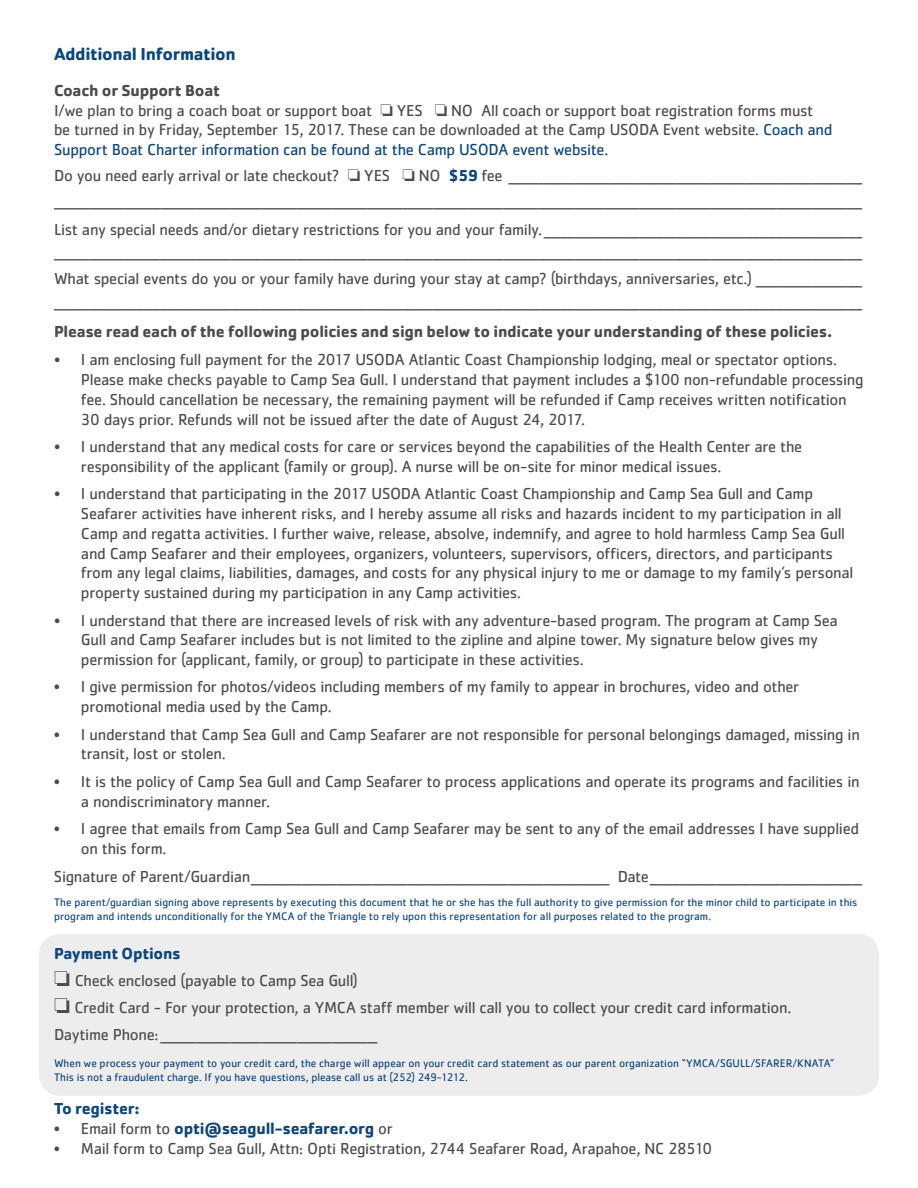
<style>
.page{position:relative;width:918px;height:1188px;background:#fff}
.page>*{position:absolute;margin:0;border:0;box-sizing:border-box;transform-origin:0 0}
.t1{font:700 18px "Cachet Std";letter-spacing:-.02em;color:#0d467a}
.t2{font:16.5px/19.8px "Cachet Std";letter-spacing:-.02em;color:#4b4c4d}
.t3{font:700 16.5px "Cachet Std";letter-spacing:-.015em;color:#4b4c4d}
.t4{font:700 16.5px "Cachet Std";letter-spacing:-.015em;color:#0d467a}
.t5{font:11.4px/13.6px "Cachet Std";letter-spacing:-.005em;color:#0d467a}
.s1{font-weight:700}
.s2{color:#0d467a}
.s3{font-weight:700;color:#0d467a}
.s4{font-weight:400;color:#4b4c4d}
</style>
<div class="page">
<div style="left:39px;top:934px;width:840px;height:162px;background:#ededed;border-radius:22px"></div>
<p class="t1" style="left:54px;top:43px;width:183px">Additional Information</p>
<p class="t2" style="left:54px;top:80px;width:780px"><span class="s1">Coach or Support Boat<br></span>I/we plan to bring a coach boat or support boat ❏ YES ❏ NO All coach or support boat registration forms must be turned in by Friday, September 15, 2017. These can be downloaded at the Camp USODA Event website. <span class="s2">Coach and Support Boat Charter information can be found at the Camp USODA event website.</span></p>
<p class="t2" style="left:54px;top:162px;width:810px;line-height:25.5px">Do you need early arrival or late checkout? ❏ YES ❏ NO <span class="s3">$59</span> fee ______________________________________________________________________ ________________________________________________________________________________________________________________________________________________________________</p>
<p class="t2" style="left:54px;top:218px;width:810px;line-height:22.5px">List any special needs and/or dietary restrictions for you and your family._______________________________________________________________ ________________________________________________________________________________________________________________________________________________________________</p>
<p class="t2" style="left:54px;top:267px;width:810px;line-height:22.5px">What special events do you or your family have during your stay at camp? (birthdays, anniversaries, etc.) _____________________ ________________________________________________________________________________________________________________________________________________________________</p>
<p class="t3" style="left:54px;top:321px;width:780px">Please read each of the following policies and sign below to indicate your understanding of these policies.</p>
<p class="t2" style="left:81px;top:350px;width:784px;text-indent:-27px">• I am enclosing full payment for the 2017 USODA Atlantic Coast Championship lodging, meal or spectator options.<br>Please make checks payable to Camp Sea Gull. I understand that payment includes a $100 non-refundable processing fee. Should cancellation be necessary, the remaining payment will be refunded if Camp receives written notification 30 days prior. Refunds will not be issued after the date of August 24, 2017.</p>
<p class="t2" style="left:81px;top:437px;width:723px;text-indent:-27px">• I understand that any medical costs for care or services beyond the capabilities of the Health Center are the responsibility of the applicant (family or group). A nurse will be on-site for minor medical issues.</p>
<p class="t2" style="left:81px;top:484px;width:774px;text-indent:-27px">• I understand that participating in the 2017 USODA Atlantic Coast Championship and Camp Sea Gull and Camp Seafarer activities have inherent risks, and I hereby assume all risks and hazards incident to my participation in all Camp and regatta activities. I further waive, release, absolve, indemnify, and agree to hold harmless Camp Sea Gull and Camp Seafarer and their employees, organizers, volunteers, supervisors, officers, directors, and participants from any legal claims, liabilities, damages, and costs for any physical injury to me or damage to my family’s personal property sustained during my participation in any Camp activities.</p>
<p class="t2" style="left:81px;top:610px;width:758px;text-indent:-27px">• I understand that there are increased levels of risk with any adventure-based program. The program at Camp Sea<br>Gull and Camp Seafarer includes but is not limited to the zipline and alpine tower. My signature below gives my permission for (applicant, family, or group) to participate in these activities.</p>
<p class="t2" style="left:81px;top:677px;width:720px;text-indent:-27px">• I give permission for photos/videos including members of my family to appear in brochures, video and other promotional media used by the Camp.</p>
<p class="t2" style="left:81px;top:724px;width:780px;text-indent:-27px">• I understand that Camp Sea Gull and Camp Seafarer are not responsible for personal belongings damaged, missing in transit, lost or stolen.</p>
<p class="t2" style="left:81px;top:771px;width:780px;text-indent:-27px">• It is the policy of Camp Sea Gull and Camp Seafarer to process applications and operate its programs and facilities in a nondiscriminatory manner.</p>
<p class="t2" style="left:81px;top:818px;width:780px;text-indent:-27px">• I agree that emails from Camp Sea Gull and Camp Seafarer may be sent to any of the email addresses I have supplied on this form.</p>
<p class="t2" style="left:54px;top:866px;width:810px">Signature of Parent/Guardian_______________________________________________________________________ Date__________________________________________</p>
<p class="t5" style="left:54px;top:895px;width:805px">The parent/guardian signing above represents by executing this document that he or she has the full authority to give permission for the minor child to participate in this program and intends unconditionally for the YMCA of the Triangle to rely upon this representation for all purposes related to the program.</p>
<p class="t2" style="left:54px;top:940px;width:739px;line-height:27px"><span class="s3">Payment Options<br></span>❏ Check enclosed (payable to Camp Sea Gull)<br>❏ Credit Card - For your protection, a YMCA staff member will call you to collect your credit card information.<br>Daytime Phone:___________________________________________</p>
<p class="t5" style="left:54px;top:1056px;width:782px">When we process your payment to your credit card, the charge will appear on your credit card statement as our parent organization “YMCA/SGULL/SFARER/KNATA”<br>This is not a fraudulent charge. If you have questions, please call us at (252) 249-1212.</p>
<p class="t4" style="left:54px;top:1098px;width:87px">To register:</p>
<p class="t4" style="left:54px;top:1118px;width:340px"><span class="s4">• Email form to</span> opti@seagull-seafarer.org <span class="s4">or</span></p>
<p class="t2" style="left:54px;top:1138px;width:660px">• Mail form to Camp Sea Gull, Attn: Opti Registration, 2744 Seafarer Road, Arapahoe, NC 28510</p>
</div>
